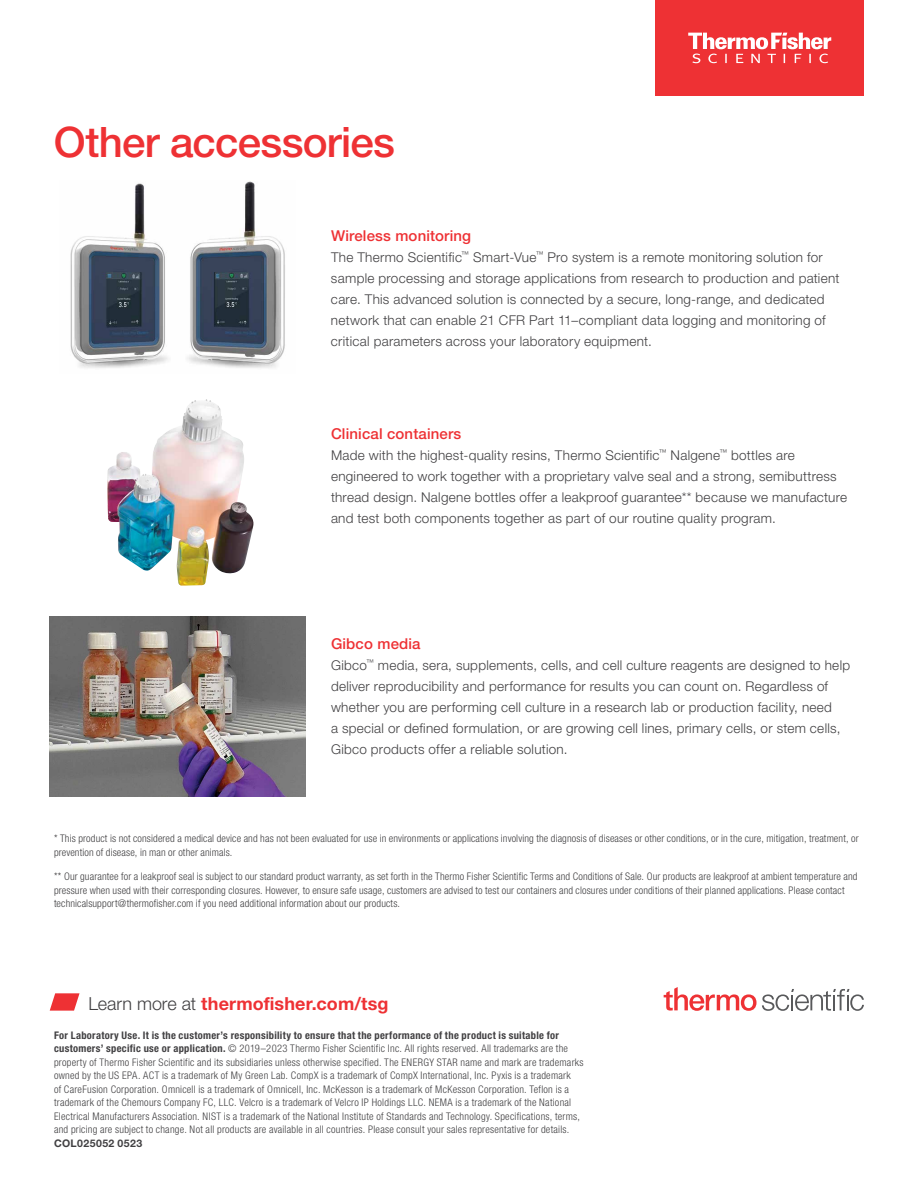
<style>
.page{position:relative;width:918px;height:1188px;background:#fff}
.page>*{position:absolute;margin:0;border:0;box-sizing:border-box;transform-origin:0 0}
.t1{font:500 42px "Helvetica Neue LTW1 G";letter-spacing:-.02em;color:#ee3134}
.t2{font:700 18px "Helvetica Neue LTW1 G";letter-spacing:.01em;color:#ee3134}
.t3{font:500 15px "Helvetica Neue LTW1 G";letter-spacing:.01em;color:#ee3134}
.t4{font:300 13.5px/21px "Helvetica Neue LTW1 G";letter-spacing:.02em;color:#414042}
.t5{font:300 condensed 10.5px/13.5px "Helvetica Neue LTW1 G";letter-spacing:.02em;color:#414042}
.t6{font:700 10.5px "Helvetica Neue LTW1 G";letter-spacing:.04em;color:#414042}
.s1{font-weight:300;color:#414042}
.s2{font-weight:700}
</style>
<div class="page">
<svg style="left:50px;top:993px;width:30px;height:18px"></svg>
<img style="left:70px;top:181px;width:215px;height:187px">
<img style="left:107px;top:399px;width:147px;height:187px">
<img style="left:50px;top:617px;width:256px;height:179px">
<svg style="left:664px;top:987px;width:200px;height:24px"></svg>
<div style="left:656px;top:0;width:208px;height:96px;background:#ee3134"></div>
<svg style="left:688px;top:33px;width:143px;height:30px"></svg>
<h1 class="t1" style="left:54px;top:117px;width:343px">Other accessories</h1>
<h3 class="t3" style="left:331px;top:226px;width:142px">Wireless monitoring</h3>
<p class="t4" style="left:331px;top:246px;width:510px">The Thermo Scientific<sup>™</sup> Smart-Vue<sup>™</sup> Pro system is a remote monitoring solution for sample processing and storage applications from research to production and patient care. This advanced solution is connected by a secure, long-range, and dedicated network that can enable 21 CFR Part 11–compliant data logging and monitoring of critical parameters across your laboratory equipment.</p>
<h3 class="t3" style="left:331px;top:424px;width:132px">Clinical containers</h3>
<p class="t4" style="left:331px;top:444px;width:518px">Made with the highest-quality resins, Thermo Scientific<sup>™</sup> Nalgene<sup>™</sup> bottles are engineered to work together with a proprietary valve seal and a strong, semibuttress thread design. Nalgene bottles offer a leakproof guarantee** because we manufacture and test both components together as part of our routine quality program.</p>
<h3 class="t3" style="left:331px;top:634px;width:91px">Gibco media</h3>
<p class="t4" style="left:331px;top:654px;width:521px">Gibco<sup>™</sup> media, sera, supplements, cells, and cell culture reagents are designed to help deliver reproducibility and performance for results you can count on. Regardless of whether you are performing cell culture in a research lab or production facility, need<br>a special or defined formulation, or are growing cell lines, primary cells, or stem cells, Gibco products offer a reliable solution.</p>
<p class="t5" style="left:54px;top:832px;width:806px">* This product is not considered a medical device and has not been evaluated for use in environments or applications involving the diagnosis of diseases or other conditions, or in the cure, mitigation, treatment, or prevention of disease, in man or other animals.</p>
<p class="t5" style="left:54px;top:870px;width:805px">** Our guarantee for a leakproof seal is subject to our standard product warranty, as set forth in the Thermo Fisher Scientific Terms and Conditions of Sale. Our products are leakproof at ambient temperature and pressure when used with their corresponding closures. However, to ensure safe usage, customers are advised to test our containers and closures under conditions of their planned applications. Please contact technicalsupport@thermofisher.com if you need additional information about our products.</p>
<h2 class="t2" style="left:88px;top:992px;width:302px"><span class="s1">Learn more at</span> thermofisher.com/tsg</h2>
<p class="t5" style="left:54px;top:1028px;width:531px"><span class="s2">For Laboratory Use. It is the customer’s responsibility to ensure that the performance of the product is suitable for customers’ specific use or application.</span> © 2019–2023 Thermo Fisher Scientific Inc. All rights reserved. All trademarks are the property of Thermo Fisher Scientific and its subsidiaries unless otherwise specified. The ENERGY STAR name and mark are trademarks owned by the US EPA. ACT is a trademark of My Green Lab. CompX is a trademark of CompX International, Inc. Pyxis is a trademark<br>of CareFusion Corporation. Omnicell is a trademark of Omnicell, Inc. McKesson is a trademark of McKesson Corporation. Teflon is a trademark of the Chemours Company FC, LLC. Velcro is a trademark of Velcro IP Holdings LLC. NEMA is a trademark of the National Electrical Manufacturers Association. NIST is a trademark of the National Institute of Standards and Technology. Specifications, terms, and pricing are subject to change. Not all products are available in all countries. Please consult your sales representative for details.</p>
<p class="t6" style="left:54px;top:1136px;width:90px">COL025052 0523</p>
</div>
